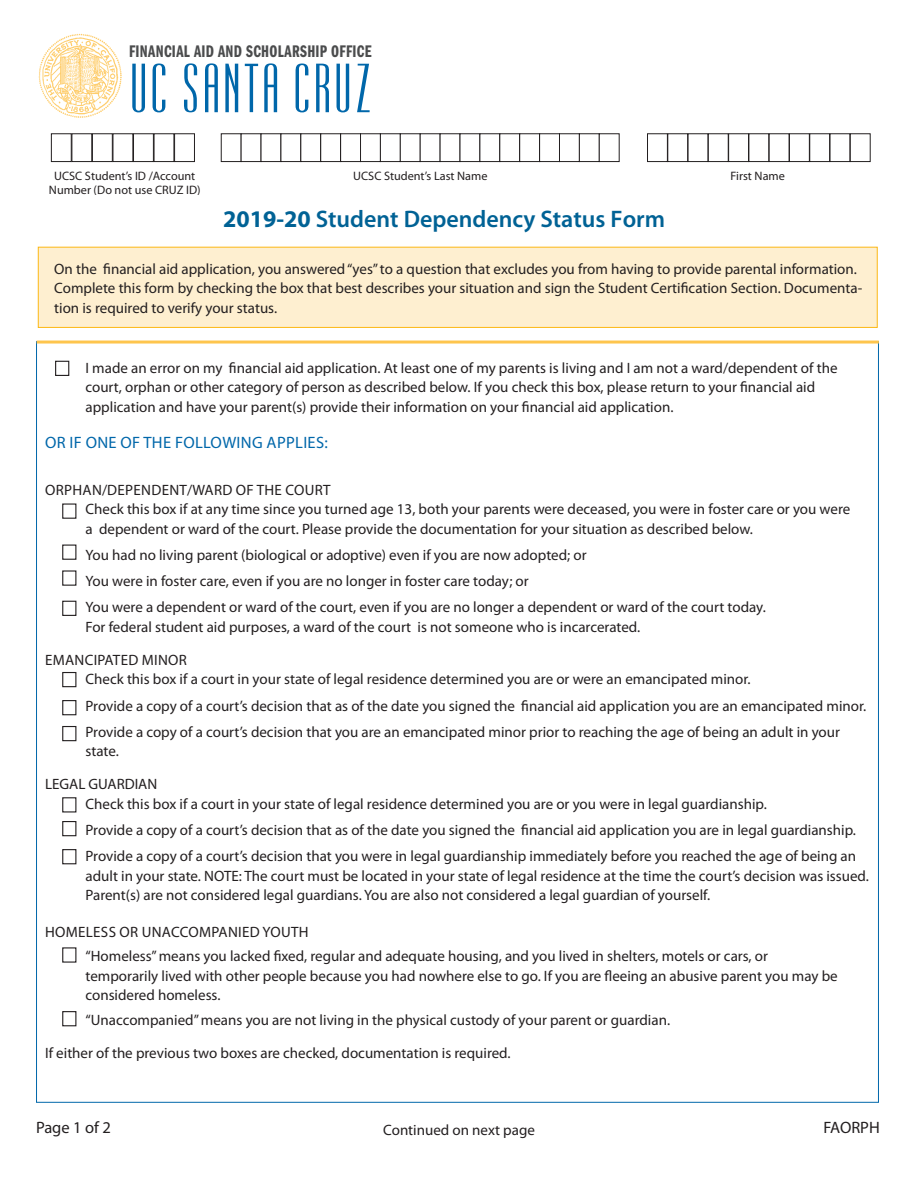
<style>
.page{position:relative;width:918px;height:1188px;background:#fff}
.page>*{position:absolute;margin:0;border:0;box-sizing:border-box;transform-origin:0 0}
.t1{font:76.05px "Ultra Condensed Sans Serif";letter-spacing:.02em;color:#0067aa}
.t2{font:600 24px "Myriad Pro";color:#006295}
.t3{font:17.4px "Franklin Gothic Demi Cmpr";letter-spacing:.02em;color:#4b4c4d;scale:.96 1}
.t4{font:16.5px "Myriad Pro";letter-spacing:.02em;color:#0067aa}
.t5{font:16.5px "Myriad Pro";color:#231f20}
.t6{font:16.5px "Myriad Pro";color:#231f20}
.t7{font:15px/19.5px "Myriad Pro";color:#231f20}
.t8{font:15px "Myriad Pro";letter-spacing:.02em;color:#231f20}
.t9{font:12.3px/13.8px "Myriad Pro";color:#231f20;text-align:center}
.s1{font-weight:700}
</style>
<div class="page">
<hr style="left:37px;top:341px;width:842px;height:3px;background:#fec54d">
<div style="left:38px;top:247px;width:840px;height:81px;background:#feefd0;border:1px solid #fcb814"></div>
<div style="left:51px;top:133px;width:21px;height:29px;border:1px solid #231f20"></div>
<div style="left:72px;top:133px;width:20px;height:29px;border:1px solid #231f20"></div>
<div style="left:92px;top:133px;width:21px;height:29px;border:1px solid #231f20"></div>
<div style="left:113px;top:133px;width:20px;height:29px;border:1px solid #231f20"></div>
<div style="left:133px;top:133px;width:21px;height:29px;border:1px solid #231f20"></div>
<div style="left:154px;top:133px;width:20px;height:29px;border:1px solid #231f20"></div>
<div style="left:174px;top:133px;width:21px;height:29px;border:1px solid #231f20"></div>
<div style="left:221px;top:133px;width:21px;height:29px;border:1px solid #231f20"></div>
<div style="left:241px;top:133px;width:20px;height:29px;border:1px solid #231f20"></div>
<div style="left:261px;top:133px;width:20px;height:29px;border:1px solid #231f20"></div>
<div style="left:281px;top:133px;width:20px;height:29px;border:1px solid #231f20"></div>
<div style="left:300px;top:133px;width:21px;height:29px;border:1px solid #231f20"></div>
<div style="left:320px;top:133px;width:21px;height:29px;border:1px solid #231f20"></div>
<div style="left:340px;top:133px;width:21px;height:29px;border:1px solid #231f20"></div>
<div style="left:360px;top:133px;width:21px;height:29px;border:1px solid #231f20"></div>
<div style="left:380px;top:133px;width:21px;height:29px;border:1px solid #231f20"></div>
<div style="left:400px;top:133px;width:21px;height:29px;border:1px solid #231f20"></div>
<div style="left:420px;top:133px;width:20px;height:29px;border:1px solid #231f20"></div>
<div style="left:440px;top:133px;width:20px;height:29px;border:1px solid #231f20"></div>
<div style="left:460px;top:133px;width:20px;height:29px;border:1px solid #231f20"></div>
<div style="left:480px;top:133px;width:20px;height:29px;border:1px solid #231f20"></div>
<div style="left:499px;top:133px;width:21px;height:29px;border:1px solid #231f20"></div>
<div style="left:519px;top:133px;width:21px;height:29px;border:1px solid #231f20"></div>
<div style="left:539px;top:133px;width:21px;height:29px;border:1px solid #231f20"></div>
<div style="left:559px;top:133px;width:21px;height:29px;border:1px solid #231f20"></div>
<div style="left:579px;top:133px;width:21px;height:29px;border:1px solid #231f20"></div>
<div style="left:599px;top:133px;width:21px;height:29px;border:1px solid #231f20"></div>
<div style="left:647px;top:133px;width:21px;height:29px;border:1px solid #231f20"></div>
<div style="left:667px;top:133px;width:21px;height:29px;border:1px solid #231f20"></div>
<div style="left:688px;top:133px;width:20px;height:29px;border:1px solid #231f20"></div>
<div style="left:708px;top:133px;width:21px;height:29px;border:1px solid #231f20"></div>
<div style="left:728px;top:133px;width:21px;height:29px;border:1px solid #231f20"></div>
<div style="left:749px;top:133px;width:20px;height:29px;border:1px solid #231f20"></div>
<div style="left:769px;top:133px;width:20px;height:29px;border:1px solid #231f20"></div>
<div style="left:789px;top:133px;width:21px;height:29px;border:1px solid #231f20"></div>
<div style="left:809px;top:133px;width:21px;height:29px;border:1px solid #231f20"></div>
<div style="left:830px;top:133px;width:20px;height:29px;border:1px solid #231f20"></div>
<div style="left:850px;top:133px;width:21px;height:29px;border:1px solid #231f20"></div>
<img style="left:38px;top:33px;width:84px;height:85px">
<div style="left:55px;top:361px;width:14px;height:15px;border:1px solid #231f20"></div>
<div style="left:62px;top:503px;width:14px;height:16px;border:1px solid #231f20"></div>
<div style="left:62px;top:545px;width:14px;height:15px;border:1px solid #231f20"></div>
<div style="left:62px;top:570px;width:14px;height:16px;border:1px solid #231f20"></div>
<div style="left:62px;top:601px;width:14px;height:15px;border:1px solid #231f20"></div>
<div style="left:62px;top:672px;width:14px;height:15px;border:1px solid #231f20"></div>
<div style="left:62px;top:700px;width:14px;height:15px;border:1px solid #231f20"></div>
<div style="left:62px;top:726px;width:14px;height:15px;border:1px solid #231f20"></div>
<div style="left:62px;top:797px;width:14px;height:16px;border:1px solid #231f20"></div>
<div style="left:62px;top:821px;width:14px;height:15px;border:1px solid #231f20"></div>
<div style="left:62px;top:849px;width:14px;height:15px;border:1px solid #231f20"></div>
<div style="left:62px;top:947px;width:14px;height:16px;border:1px solid #231f20"></div>
<div style="left:62px;top:1011px;width:14px;height:15px;border:1px solid #231f20"></div>
<p class="t3" style="left:129px;top:42px;width:254px">FINANCIAL AID AND SCHOLARSHIP OFFICE</p>
<h1 class="t1" style="left:129px;top:41px;width:245px">UC SANTA CRUZ</h1>
<p class="t9" style="left:49px;top:169px;width:153px">UCSC Student’s ID /Account<br>Number (Do not use CRUZ ID)</p>
<p class="t9" style="left:353px;top:169px;width:136px">UCSC Student’s Last Name</p>
<p class="t9" style="left:731px;top:169px;width:56px">First Name</p>
<h2 class="t2" style="left:223px;top:203px;width:444px"><span class="s1">2019-20</span> Student Dependency Status Form</h2>
<p class="t7" style="left:54px;top:259px;width:810px">On the financial aid application, you answered “yes” to a question that excludes you from having to provide parental information.<br>Complete this form by checking the box that best describes your situation and sign the Student Certification Section. Documenta&shy;tion is required to verify your status.</p>
<p class="t7" style="left:86px;top:358px;width:754px">I made an error on my financial aid application. At least one of my parents is living and I am not a ward/dependent of the court, orphan or other category of person as described below. If you check this box, please return to your financial aid application and have your parent(s) provide their information on your financial aid application.</p>
<p class="t4" style="left:45px;top:433px;width:284px">OR if one of the following applies:</p>
<p class="t8" style="left:45px;top:480px;width:170px">ORPHAN/Dependent/ward</p>
<p class="t7" style="left:86px;top:480px;width:766px;text-indent:150px">of the co urt<br>Check this box if at any time since you turned age 13, both your parents were deceased, you were in foster care or you were a dependent or ward of the court. Please provide the documentation for your situation as described below.</p>
<p class="t7" style="left:86px;top:541px;width:682px;line-height:26.2px">You had no living parent (biological or adoptive) even if you are now adopted; or<br>You were in foster care, even if you are no longer in foster care today; or<br>You were a dependent or ward of the court, even if you are no longer a dependent or ward of the court today.</p>
<p class="t7" style="left:86px;top:617px;width:556px">For federal student aid purposes, a ward of the court is not someone who is incarcerated.</p>
<p class="t7" style="left:86px;top:650px;width:667px;text-indent:-40px">EMANCIPATED MINOR<br>Check this box if a court in your state of legal residence determined you are or were an emancipated minor.</p>
<p class="t7" style="left:86px;top:692px;width:782px;line-height:26.2px">Provide a copy of a court’s decision that as of the date you signed the financial aid application you are an emancipated minor.<br>Provide a copy of a court’s decision that you are an emancipated minor prior to reaching the age of being an adult in your</p>
<p class="t7" style="left:86px;top:741px;width:35px">state.</p>
<p class="t7" style="left:86px;top:774px;width:683px;text-indent:-40px">LEGAL GUARDIAN<br>Check this box if a court in your state of legal residence determined you are or you were in legal guardianship.</p>
<p class="t7" style="left:86px;top:817px;width:772px;line-height:26.2px">Provide a copy of a court’s decision that as of the date you signed the financial aid application you are in legal guardianship.<br>Provide a copy of a court’s decision that you were in legal guardianship immediately before you reached the age of being an</p>
<p class="t7" style="left:86px;top:866px;width:785px">adult in your state. NOTE: The court must be located in your state of legal residence at the time the court’s decision was issued.<br>Parent(s) are not considered legal guardians. You are also not considered a legal guardian of yourself.</p>
<p class="t7" style="left:45px;top:922px;width:120px">homeless or Unaccom</p>
<p class="t7" style="left:86px;top:919px;width:684px;line-height:24.3px;text-indent:126px">panied Youth<br>“Homeless” means you lacked fixed, regular and adequate housing, and you lived in shelters, motels or cars, or</p>
<p class="t7" style="left:86px;top:966px;width:754px">temporarily lived with other people because you had nowhere else to go. If you are fleeing an abusive parent you may be considered homeless.</p>
<p class="t7" style="left:86px;top:1010px;width:586px">“Unaccompanied” means you are not living in the physical custody of your parent or guardian.</p>
<p class="t7" style="left:45px;top:1043px;width:467px">If either of the previous two boxes are checked, documentation is required.</p>
<p class="t5" style="left:36px;top:1117px;width:77px">Page 1 of 2</p>
<p class="t7" style="left:383px;top:1120px;width:153px">Continued on next page</p>
<p class="t6" style="left:823px;top:1117px;width:58px">FAORPH</p>
</div>
